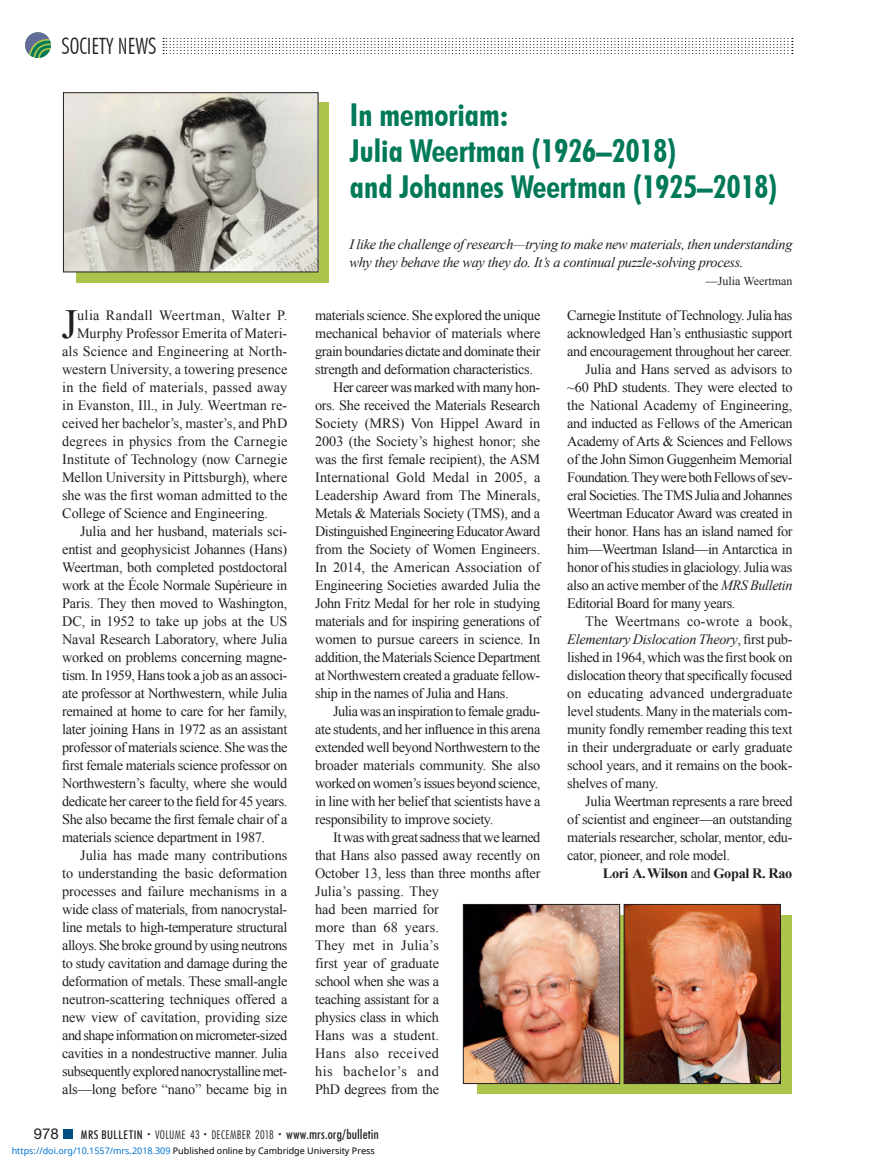
<style>
.page{position:relative;width:878px;height:1175px;background:#fff}
.page>*{position:absolute;margin:0;border:0;box-sizing:border-box;transform-origin:0 0}
.DROP_CAP{font:41.4px "Times New Roman";color:#231f20}
.t1{font:700 condensed 31.5px/36px "Futura BT";color:#007959}
.t2{font:300 condensed 22.5px "Futura BT";color:#231f20}
.t3{font:15px "Helvetica Neue LT Std";color:#231f20}
.Body_Text_9_5_x_12_F{font:14.25px/18px "Times New Roman";letter-spacing:-.025em;color:#231f20;text-align:justify}
.DROP_CAP-2{font:14.25px "Times New Roman";letter-spacing:.005em;color:#231f20}
.Body_Text_9_5_x_12_F-2{font:italic 14.25px/18px "Times New Roman";letter-spacing:-.02em;color:#231f20}
.DROP_CAP-3{font:14.25px "Times New Roman";letter-spacing:.03em;color:#231f20}
.Body_Text_9_5_x_12_F-3{font:700 14.25px "Times New Roman";letter-spacing:-.025em;color:#231f20}
.t4{font:300 condensed 12px "Futura BT";letter-spacing:.03em;color:#231f20}
.Body_Text_9_5_x_12_F-4{font:12px "Times New Roman";color:#231f20}
.t5{font:9px "Noto Sans";color:#000}
.s1{font-style:italic}
.s2{font-weight:400}
.s3{font-weight:500}
.s4{font-size:7.5px}
.s5{font-weight:500;font-size:13.5px}
.s6{color:#0172cf}
</style>
<div class="page">
<div style="left:63px;top:1130px;width:9px;height:8px;background:#014f80"></div>
<svg style="left:25px;top:32px;width:26px;height:26px"></svg>
<svg style="left:163px;top:38px;width:629px;height:16px"></svg>
<div style="left:77px;top:103px;width:252px;height:180px;background:#abc44b"></div>
<img style="left:65px;top:94px;width:251px;height:176px">
<div style="left:63px;top:92px;width:255px;height:180px;border:1px solid #231f20"></div>
<div style="left:477px;top:915px;width:315px;height:179px;background:#abc44b"></div>
<img style="left:626px;top:906px;width:152px;height:175px">
<div style="left:624px;top:904px;width:156px;height:179px;border:1px solid #231f20"></div>
<img style="left:465px;top:906px;width:153px;height:175px">
<div style="left:463px;top:904px;width:157px;height:179px;border:1px solid #231f20"></div>
<h3 class="t2" style="left:62px;top:32px;width:96px">SOCIETY NEWS</h3>
<p class="DROP_CAP" style="left:61px;top:296px;width:18px">J</p>
<p class="DROP_CAP-3" style="left:77px;top:305px;width:212px">ulia Randall Weertman, Walter P.</p>
<p class="DROP_CAP-2" style="left:77px;top:323px;width:212px">Murphy Professor Emerita of Materi-</p>
<p class="DROP_CAP-2" style="left:62px;top:341px;width:226px">als Science and Engineering at North-</p>
<p class="DROP_CAP-2" style="left:62px;top:359px;width:227px">western University, a towering presence</p>
<p class="DROP_CAP-2" style="left:62px;top:377px;width:227px">in the field of materials, passed away</p>
<p class="DROP_CAP-2" style="left:62px;top:395px;width:226px">in Evanston, Ill., in July. Weertman re-</p>
<p class="DROP_CAP-2" style="left:62px;top:413px;width:226px">ceived her bachelor’s, master’s, and PhD</p>
<p class="DROP_CAP-2" style="left:62px;top:431px;width:227px">degrees in physics from the Carnegie</p>
<p class="DROP_CAP-2" style="left:62px;top:449px;width:227px">Institute of Technology (now Carnegie</p>
<p class="DROP_CAP-2" style="left:62px;top:467px;width:227px">Mellon University in Pittsburgh), where</p>
<p class="DROP_CAP-2" style="left:62px;top:485px;width:227px">she was the first woman admitted to the</p>
<p class="DROP_CAP-2" style="left:62px;top:503px;width:207px">College of Science and Engineering.</p>
<p class="Body_Text_9_5_x_12_F" style="left:62px;top:522px;width:227px;text-indent:18px">Julia and her husband, materials sci&shy;entist and geophysicist Johannes (Hans)<br>Weertman, both completed postdoctoral work at the École Normale Supérieure in Paris. They then moved to Washington, DC, in 1952 to take up jobs at the US Naval Research Laboratory, where Julia worked on problems concerning magne&shy;tism. In 1959, Hans took a job as an associ&shy;ate professor at Northwestern, while Julia remained at home to care for her family, later joining Hans in 1972 as an assistant professor of materials science. She was the first female materials science professor on Northwestern’s faculty, where she would dedicate her career to the field for 45 years.<br>She also became the first female chair of a materials science department in 1987.</p>
<p class="Body_Text_9_5_x_12_F" style="left:62px;top:846px;width:227px;text-indent:18px">Julia has made many contributions to understanding the basic deformation processes and failure mechanisms in a wide class of materials, from nanocrystal&shy;line metals to high-temperature structural alloys. She broke ground by using neutrons to study cavitation and damage during the deformation of metals. These small-angle neutron-scattering techniques offered a new view of cavitation, providing size and shape information on micrometer-sized cavities in a nondestructive manner. Julia subsequently explored nanocrystalline met&shy;als—long before “nano” became big in</p>
<p class="t1" style="left:350px;top:96px;width:428px">In memoriam:<br>Julia Weertman (1926–2018)<br>and Johannes Weertman (1925–2018)</p>
<p class="Body_Text_9_5_x_12_F-2" style="left:349px;top:234px;width:444px">I like the challenge of research—trying to make new materials, then understanding why they behave the way they do. It’s a continual puzzle-solving process.</p>
<p class="Body_Text_9_5_x_12_F-4" style="left:706px;top:272px;width:88px">—Julia Weertman</p>
<p class="Body_Text_9_5_x_12_F" style="left:315px;top:306px;width:227px">materials science. She explored the unique mechanical behavior of materials where grain boundaries dictate and dominate their strength and deformation characteristics.</p>
<p class="Body_Text_9_5_x_12_F" style="left:315px;top:378px;width:227px;text-indent:18px">Her career was marked with many hon&shy;ors. She received the Materials Research Society (MRS) Von Hippel Award in 2003 (the Society’s highest honor; she was the first female recipient), the ASM International Gold Medal in 2005, a Leadership Award from The Minerals, Metals &amp; Materials Society (TMS), and a Distinguished Engineering Educator Award from the Society of Women Engineers.<br>In 2014, the American Association of Engineering Societies awarded Julia the John Fritz Medal for her role in studying materials and for inspiring generations of women to pursue careers in science. In addition, the Materials Science Department at Northwestern created a graduate fellow&shy;ship in the names of Julia and Hans.</p>
<p class="Body_Text_9_5_x_12_F" style="left:315px;top:702px;width:227px;text-indent:18px">Julia was an inspiration to female gradu&shy;ate students, and her influence in this arena extended well beyond Northwestern to the broader materials community. She also worked on women’s issues beyond science, in line with her belief that scientists have a responsibility to improve society.</p>
<p class="Body_Text_9_5_x_12_F" style="left:315px;top:828px;width:227px;text-align:left;text-indent:18px">It was with great sadness that we learned that Hans also passed away recently on<br>October 13, less than three months after<br>Julia’s passing. They<br>had been married for<br>more than 68 years.<br>They met in Julia’s<br>first year of graduate<br>school when she was a<br>teaching assistant for a<br>physics class in which<br>Hans was a student.<br>Hans also received<br>his bachelor’s and<br>PhD degrees from the</p>
<p class="Body_Text_9_5_x_12_F" style="left:567px;top:306px;width:227px">Carnegie Institute of Technology. Julia has acknowledged Han’s enthusiastic support and encouragement throughout her career.</p>
<p class="Body_Text_9_5_x_12_F" style="left:567px;top:360px;width:227px;text-indent:18px">Julia and Hans served as advisors to ~60 PhD students. They were elected to the National Academy of Engineering, and inducted as Fellows of the American Academy of Arts &amp; Sciences and Fellows of the John Simon Guggenheim Memorial Foundation. They were both Fellows of sev&shy;eral Societies. The TMS Julia and Johannes Weertman Educator Award was created in their honor. Hans has an island named for him—Weertman Island—in Antarctica in honor of his studies in glaciology. Julia was also an active member of the <span class="s1">MRS Bulletin </span>Editorial Board for many years.</p>
<p class="Body_Text_9_5_x_12_F" style="left:567px;top:612px;width:227px;text-indent:18px">The Weertmans co-wrote a book, <span class="s1">Elementary Dislocation Theory</span>, first pub&shy;lished in 1964, which was the first book on dislocation theory that specifically focused on educating advanced undergraduate level students. Many in the materials com&shy;munity fondly remember reading this text in their undergraduate or early graduate school years, and it remains on the book&shy;shelves of many.</p>
<p class="Body_Text_9_5_x_12_F" style="left:567px;top:792px;width:227px;text-indent:18px">Julia Weertman represents a rare breed of scientist and engineer—an outstanding materials researcher, scholar, mentor, edu&shy;cator, pioneer, and role model.</p>
<p class="Body_Text_9_5_x_12_F-3" style="left:603px;top:863px;width:191px">Lori A. Wilson <span class="s2">and</span> Gopal R. Rao</p>
<p class="t3" style="left:34px;top:1124px;width:27px">978</p>
<p class="t4" style="left:81px;top:1127px;width:299px"><span class="s3">MRS BULLETIN</span> <span class="s4">•</span> VOLUME 43 <span class="s4">•</span> DECEMBER 2018 <span class="s4">•</span> <span class="s5">www.mrs.org/bulletin</span></p>
<p class="t5" style="left:12px;top:1143px;width:364px"><span class="s6">https://doi.org/10.1557/mrs.2018.309</span> Published online by Cambridge University Press</p>
</div>
